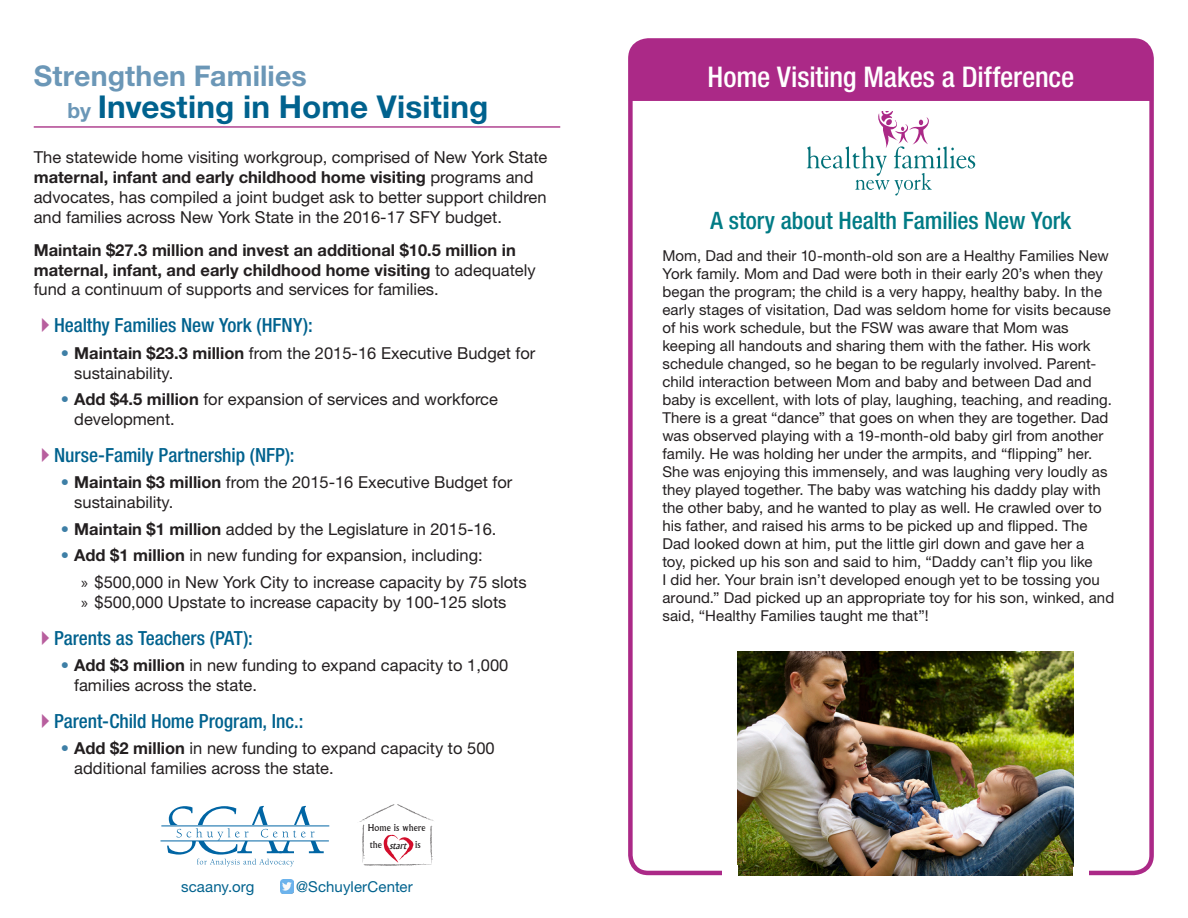
<style>
.page{position:relative;width:1188px;height:918px;background:#fff}
.page>*{position:absolute;margin:0;border:0;box-sizing:border-box;transform-origin:0 0}
.t1{font:700 31.5px "Helvetica Neue LT Std";letter-spacing:.005em;color:#00628e}
.t2{font:500 condensed 28.5px "Helvetica Neue LT Std";letter-spacing:-.005em;color:#fff}
.t3{font:700 28.5px "Helvetica Neue LT Std";letter-spacing:.005em;color:#6b97b7}
.t4{font:500 condensed 24px "Helvetica Neue LT Std";letter-spacing:-.005em;color:#007b85}
.t5{font:500 condensed 19.5px "Helvetica Neue LT Std";letter-spacing:-.005em;color:#00628e}
.t6{font:16.5px/19.8px "Helvetica Neue LT Std";color:#231f20}
.t7{font:700 16.5px/19.8px "Helvetica Neue LT Std";color:#231f20}
.t8{font:15px/18px "Helvetica Neue LT Std";letter-spacing:.005em;color:#231f20}
.t9{font:15px "Helvetica Neue LT Std";letter-spacing:.005em;color:#00628e}
.t10{font:9.15px/16.8px "Albertus";color:#231f20}
.t11{font:italic 6.3px "Book Antiqua";color:#0065a4}
.s1{font-size:21px;color:#6b97b7}
.s2{font-weight:700}
.s3{font-weight:400}
.s4{font-weight:700;color:#3e7fa6}
.s5{font-family:"Myriad Pro"}
.s6{font-weight:500;font-style:italic}
</style>
<div class="page">
<hr style="left:34px;top:126px;width:526px;height:2px;background:#b04390">
<svg style="left:167px;top:806px;width:157px;height:60px"></svg>
<hr style="left:161px;top:841px;width:168px;height:1px;background:#0065a4">
<hr style="left:161px;top:826px;width:168px;height:1px;background:#0065a4">
<svg style="left:359px;top:804px;width:75px;height:62px"></svg>
<img style="left:280px;top:880px;width:14px;height:13px">
<div style="left:628px;top:38px;width:526px;height:837px;border:4px solid #ab2987;border-radius:18px"></div>
<div style="left:629px;top:41px;width:524px;height:60px;background:#ab2987"></div>
<svg style="left:807px;top:112px;width:168px;height:84px"></svg>
<img style="left:738px;top:652px;width:335px;height:223px">
<div style="left:722px;top:865px;width:16px;height:16px;background:#fff"></div>
<div style="left:1073px;top:867px;width:16px;height:16px;background:#fff"></div>
<p class="t3" style="left:34px;top:59px;width:275px">Strengthen Families</p>
<p class="t1" style="left:68px;top:87px;width:422px"><span class="s1">by</span> Investing in Home Visiting</p>
<p class="t6" style="left:34px;top:147px;width:515px">The statewide home visiting workgroup, comprised of New York State <span class="s2">maternal, infant and early childhood home visiting</span> programs and advocates, has compiled a joint budget ask to better support children and families across New York State in the 2016-17 SFY budget.</p>
<p class="t7" style="left:34px;top:240px;width:503px">Maintain $27.3 million and invest an additional $10.5 million in maternal, infant, and early childhood home visiting <span class="s3">to adequately fund a continuum of supports and services for families.</span></p>
<p class="t5" style="left:54px;top:314px;width:260px">Healthy Families New York (HFNY):</p>
<p class="t6" style="left:74px;top:343px;width:463px;text-indent:-14px"><span class="s4">•</span> <span class="s2">Maintain $23.3 million</span> from the 2015-16 Executive Budget for sustainability.</p>
<p class="t6" style="left:74px;top:389px;width:425px;text-indent:-14px"><span class="s4">•</span> <span class="s2">Add $4.5 million</span> for expansion of services and workforce development.</p>
<p class="t5" style="left:54px;top:443px;width:242px">Nurse-Family Partnership (NFP):</p>
<p class="t6" style="left:74px;top:472px;width:440px;text-indent:-14px"><span class="s4">•</span> <span class="s2">Maintain $3 million</span> from the 2015-16 Executive Budget for sustainability.</p>
<p class="t6" style="left:61px;top:519px;width:437px"><span class="s4">•</span> <span class="s2">Maintain $1 million</span> added by the Legislature in 2015-16.</p>
<p class="t6" style="left:61px;top:545px;width:423px"><span class="s4">•</span> <span class="s2">Add $1 million</span> in new funding for expansion, including:</p>
<p class="t6" style="left:81px;top:572px;width:447px"><span class="s5">»</span> $500,000 in New York City to increase capacity by 75 slots</p>
<p class="t6" style="left:81px;top:592px;width:427px"><span class="s5">»</span> $500,000 Upstate to increase capacity by 100-125 slots</p>
<p class="t5" style="left:54px;top:626px;width:201px">Parents as Teachers (PAT):</p>
<p class="t6" style="left:74px;top:655px;width:436px;text-indent:-14px"><span class="s4">•</span> <span class="s2">Add $3 million</span> in new funding to expand capacity to 1,000 families across the state.</p>
<p class="t5" style="left:54px;top:709px;width:251px">Parent-Child Home Program, Inc.:</p>
<p class="t6" style="left:74px;top:738px;width:422px;text-indent:-14px"><span class="s4">•</span> <span class="s2">Add $2 million</span> in new funding to expand capacity to 500 additional families across the state.</p>
<p class="t10" style="left:368px;top:820px;width:59px">Home is where the <span class="s6">start</span> is</p>
<p class="t9" style="left:181px;top:878px;width:75px">scaany.org</p>
<p class="t9" style="left:296px;top:878px;width:118px">@SchuylerCenter</p>
<p class="t11" style="left:208px;top:885px;width:75px">for people in need since 1872</p>
<p class="t2" style="left:708px;top:60px;width:368px">Home Visiting Makes a Difference</p>
<p class="t4" style="left:711px;top:206px;width:362px">A story about Health Families New York</p>
<p class="t8" style="left:662px;top:246px;width:453px">Mom, Dad and their 10-month-old son are a Healthy Families New York family. Mom and Dad were both in their early 20’s when they began the program; the child is a very happy, healthy baby. In the early stages of visitation, Dad was seldom home for visits because of his work schedule, but the FSW was aware that Mom was keeping all handouts and sharing them with the father. His work schedule changed, so he began to be regularly involved. Parent&shy;child interaction between Mom and baby and between Dad and baby is excellent, with lots of play, laughing, teaching, and reading.<br>There is a great “dance” that goes on when they are together. Dad was observed playing with a 19-month-old baby girl from another family. He was holding her under the armpits, and “flipping” her.<br>She was enjoying this immensely, and was laughing very loudly as they played together. The baby was watching his daddy play with the other baby, and he wanted to play as well. He crawled over to his father, and raised his arms to be picked up and flipped. The Dad looked down at him, put the little girl down and gave her a<br>toy, picked up his son and said to him, “Daddy can’t flip you like<br>I did her. Your brain isn’t developed enough yet to be tossing you around.” Dad picked up an appropriate toy for his son, winked, and said, “Healthy Families taught me that”!</p>
</div>
